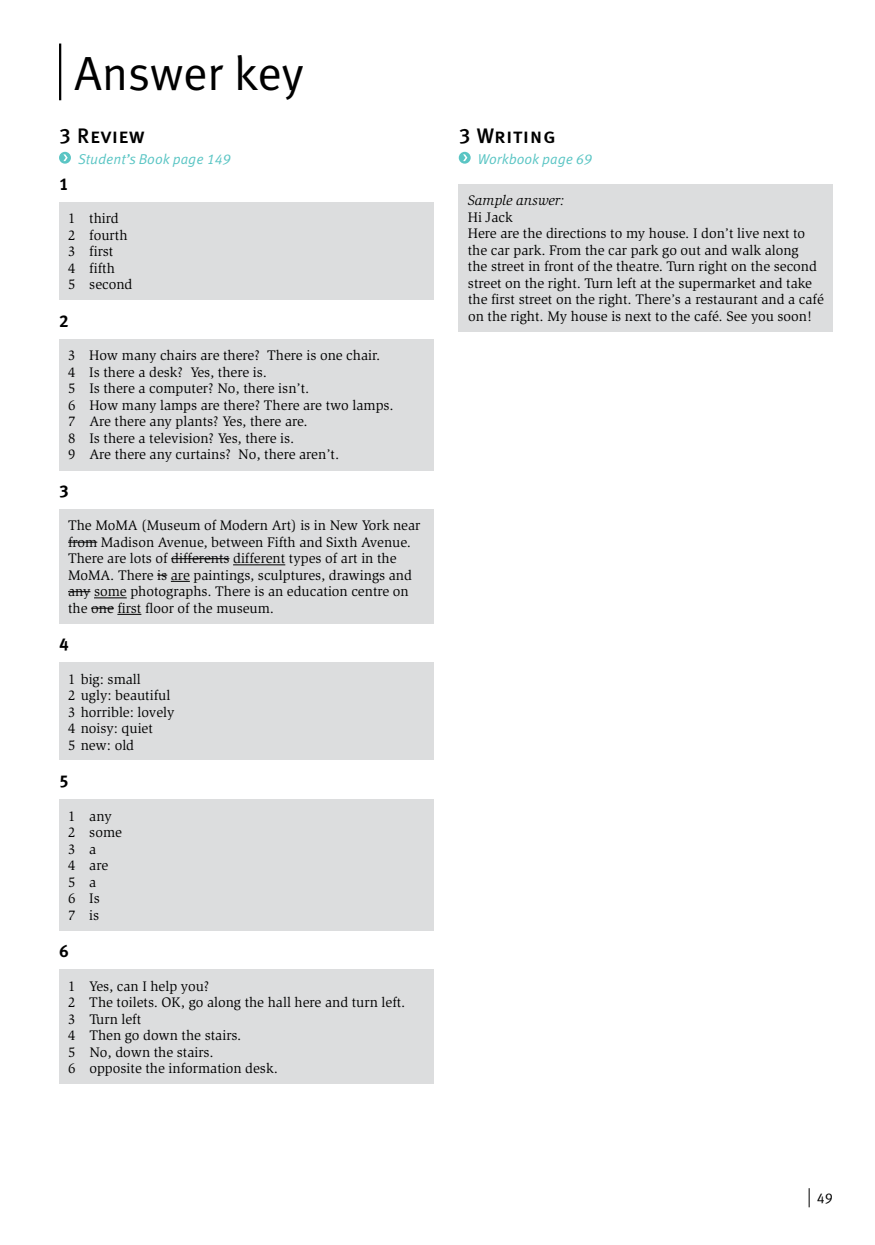
<style>
.page{position:relative;width:875px;height:1245px;background:#fff}
.page>*{position:absolute;margin:0;border:0;box-sizing:border-box;transform-origin:0 0}
.t1{font:48px "Meta OT";letter-spacing:-.01em;color:#000}
.AH{font:500 21px "Meta OT";letter-spacing:.025em;color:#000}
.Rubric_text{font:700 17.1px "Meta OT";color:#000}
.t2{font:14.25px/16.5px "Slimbach Std";color:#000}
.C_Ref{font:italic 14.25px "Meta OT";color:#5ac5c4}
.t3{font:14.25px "Meta OT";color:#000}
.s1{font-style:italic}
</style>
<div class="page">
<svg style="left:459px;top:152px;width:12px;height:12px"></svg>
<svg style="left:463px;top:154px;width:4px;height:7px"></svg>
<div style="left:459px;top:184px;width:374px;height:148px;background:#dcddde"></div>
<div style="left:59px;top:152px;width:12px;height:12px;background:#5ac5c4;border-radius:50%"></div>
<svg style="left:63px;top:154px;width:5px;height:7px"></svg>
<div style="left:59px;top:202px;width:374px;height:98px;background:#dcddde"></div>
<div style="left:59px;top:339px;width:374px;height:131px;background:#dcddde"></div>
<div style="left:59px;top:509px;width:374px;height:115px;background:#dcddde"></div>
<hr style="left:233px;top:564px;width:52px;height:1px;background:#000">
<hr style="left:94px;top:597px;width:33px;height:1px;background:#000">
<svg style="left:68px;top:542px;width:29px;height:1px"></svg>
<hr style="left:171px;top:558px;width:59px;height:1px;background:#000">
<svg style="left:157px;top:575px;width:33px;height:7px"></svg>
<svg style="left:68px;top:591px;width:22px;height:1px"></svg>
<svg style="left:91px;top:608px;width:50px;height:7px"></svg>
<div style="left:59px;top:662px;width:374px;height:98px;background:#dcddde"></div>
<div style="left:59px;top:799px;width:374px;height:132px;background:#dcddde"></div>
<div style="left:59px;top:969px;width:374px;height:115px;background:#dcddde"></div>
<hr style="left:59px;top:44px;width:2px;height:56px;background:#000">
<svg style="left:809px;top:1188px;width:1px;height:19px"></svg>
<h1 class="t1" style="left:74px;top:44px;width:231px">Answer key</h1>
<p class="AH" style="left:59px;top:123px;width:87px">3 Review</p>
<p class="C_Ref" style="left:78px;top:150px;width:154px">Student’s Book page 149</p>
<p class="Rubric_text" style="left:59px;top:173px;width:11px">1</p>
<p class="t2" style="left:68px;top:210px;width:66px">1 third<br>2 fourth<br>3 first<br>4 fifth<br>5 second</p>
<p class="Rubric_text" style="left:59px;top:310px;width:11px">2</p>
<p class="t2" style="left:68px;top:347px;width:327px">3 How many chairs are there? There is one chair.<br>4 Is there a desk? Yes, there is.<br>5 Is there a computer? No, there isn’t.<br>6 How many lamps are there? There are two lamps.<br>7 Are there any plants? Yes, there are.<br>8 Is there a television? Yes, there is.<br>9 Are there any curtains? No, there aren’t.</p>
<p class="Rubric_text" style="left:59px;top:480px;width:11px">3</p>
<p class="t2" style="left:68px;top:517px;width:354px">The MoMA (Museum of Modern Art) is in New York near from Madison Avenue, between Fifth and Sixth Avenue.<br>There are lots of differents different types of art in the MoMA. There is are paintings, sculptures, drawings and any some photographs. There is an education centre on the one first floor of the museum.</p>
<p class="Rubric_text" style="left:59px;top:634px;width:11px">4</p>
<p class="t2" style="left:68px;top:671px;width:108px">1 big: small<br>2 ugly: beautiful<br>3 horrible: lovely<br>4 noisy: quiet<br>5 new: old</p>
<p class="Rubric_text" style="left:59px;top:770px;width:11px">5</p>
<p class="t2" style="left:68px;top:808px;width:55px">1 any<br>2 some<br>3 a<br>4 are<br>5 a<br>6 Is<br>7 is</p>
<p class="Rubric_text" style="left:59px;top:940px;width:11px">6</p>
<p class="t2" style="left:68px;top:978px;width:339px">1 Yes, can I help you?<br>2 The toilets. OK, go along the hall here and turn left.<br>3 Turn left<br>4 Then go down the stairs.<br>5 No, down the stairs.<br>6 opposite the information desk.</p>
<p class="AH" style="left:459px;top:123px;width:99px">3 Writing</p>
<p class="C_Ref" style="left:478px;top:150px;width:116px">Workbook page 69</p>
<p class="t2" style="left:468px;top:193px;width:358px"><span class="s1">Sample answer:<br></span>Hi Jack<br>Here are the directions to my house. I don’t live next to the car park. From the car park go out and walk along<br>the street in front of the theatre. Turn right on the second street on the right. Turn left at the supermarket and take the first street on the right. There’s a restaurant and a café on the right. My house is next to the café. See you soon!</p>
<p class="t3" style="left:817px;top:1189px;width:18px">49</p>
</div>
